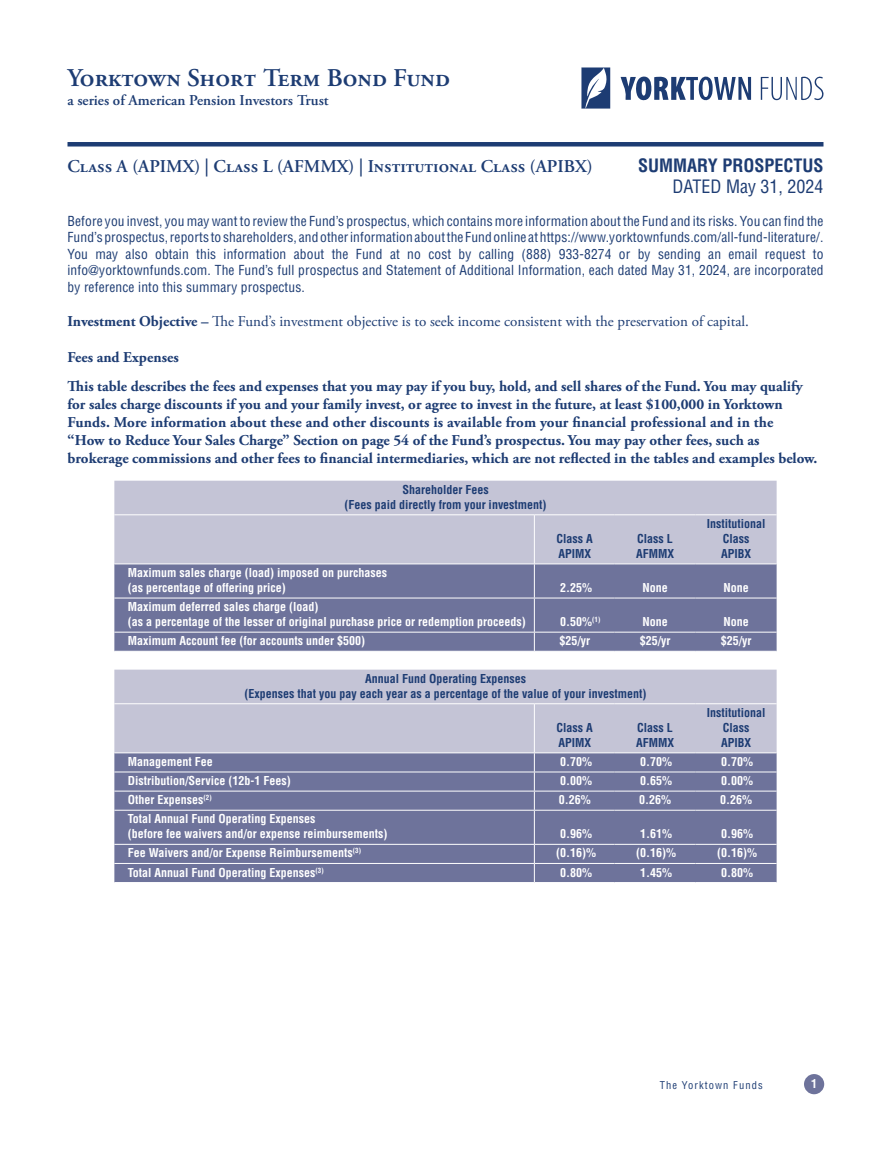
<style>
.page{position:relative;width:891px;height:1161px;background:#fff}
.page>*{position:absolute;margin:0;border:0;box-sizing:border-box;transform-origin:0 0}
.t1{font:600 25.5px "Adobe Garamond Pro";color:#1d3c73}
.t2{font:600 18px "Adobe Garamond Pro";color:#1d3c73}
.t3{font:700 condensed 18px "Helvetica LT Std";color:#1d3c73}
.t4{font:condensed 18px "Helvetica LT Std";color:#1d3c73}
.t5{font:700 15px/18px "Adobe Garamond Pro";color:#1d3c73}
.t6{font:15px "Adobe Garamond Pro";color:#1d3c73}
.t7{font:600 15px "Adobe Garamond Pro";letter-spacing:-.005em;color:#1d3c73}
.t8{font:condensed 13.5px/16.5px "Helvetica LT Std";letter-spacing:.01em;color:#1d3c73;text-align:justify}
.t9{font:700 condensed 12px/15px "Helvetica LT Std";color:#fff}
.t10{font:700 condensed 12px/15px "Helvetica LT Std";color:#1d3c73;text-align:center}
.t11{font:condensed 10.5px "Helvetica LT Std";letter-spacing:.1em;color:#1d3c73}
.s1{font-weight:700}
</style>
<div class="page">
<div style="left:804px;top:1074px;width:20px;height:20px;background:#6e739b;border-radius:50%"></div>
<div style="left:68px;top:142px;width:756px;height:5px;background:#1d3c73"></div>
<svg style="left:621px;top:76px;width:130px;height:25px"></svg>
<svg style="left:761px;top:76px;width:63px;height:25px"></svg>
<svg style="left:582px;top:68px;width:28px;height:41px"></svg>
<div style="left:114px;top:481px;width:663px;height:83px;background:#c4c4d6"></div>
<div style="left:114px;top:565px;width:663px;height:86px;background:#6e739b"></div>
<hr style="left:114px;top:514px;width:420px;height:1px;background:#fff">
<hr style="left:534px;top:514px;width:81px;height:1px;background:#fff">
<hr style="left:615px;top:514px;width:81px;height:1px;background:#fff">
<hr style="left:696px;top:514px;width:81px;height:1px;background:#fff">
<hr style="left:114px;top:598px;width:420px;height:1px;background:#fff">
<hr style="left:534px;top:598px;width:81px;height:1px;background:#fff">
<hr style="left:615px;top:598px;width:81px;height:1px;background:#fff">
<hr style="left:696px;top:598px;width:81px;height:1px;background:#fff">
<hr style="left:114px;top:632px;width:420px;height:1px;background:#fff">
<hr style="left:534px;top:632px;width:81px;height:1px;background:#fff">
<hr style="left:615px;top:632px;width:81px;height:1px;background:#fff">
<hr style="left:696px;top:632px;width:81px;height:1px;background:#fff">
<hr style="left:534px;top:515px;width:1px;height:49px;background:#fff">
<hr style="left:534px;top:564px;width:1px;height:34px;background:#fff">
<hr style="left:534px;top:598px;width:1px;height:34px;background:#fff">
<svg style="left:534px;top:633px;width:1px;height:18px"></svg>
<div style="left:114px;top:670px;width:663px;height:83px;background:#c4c4d6"></div>
<div style="left:114px;top:754px;width:663px;height:128px;background:#6e739b"></div>
<hr style="left:114px;top:703px;width:420px;height:1px;background:#fff">
<hr style="left:534px;top:703px;width:81px;height:1px;background:#fff">
<hr style="left:615px;top:703px;width:81px;height:1px;background:#fff">
<hr style="left:696px;top:703px;width:81px;height:1px;background:#fff">
<hr style="left:114px;top:772px;width:420px;height:1px;background:#fff">
<hr style="left:534px;top:772px;width:81px;height:1px;background:#fff">
<hr style="left:615px;top:772px;width:81px;height:1px;background:#fff">
<hr style="left:696px;top:772px;width:81px;height:1px;background:#fff">
<hr style="left:114px;top:791px;width:420px;height:1px;background:#fff">
<hr style="left:534px;top:791px;width:81px;height:1px;background:#fff">
<hr style="left:615px;top:791px;width:81px;height:1px;background:#fff">
<hr style="left:696px;top:791px;width:81px;height:1px;background:#fff">
<hr style="left:114px;top:810px;width:420px;height:1px;background:#fff">
<hr style="left:534px;top:810px;width:81px;height:1px;background:#fff">
<hr style="left:615px;top:810px;width:81px;height:1px;background:#fff">
<hr style="left:696px;top:810px;width:81px;height:1px;background:#fff">
<hr style="left:114px;top:844px;width:420px;height:1px;background:#fff">
<hr style="left:534px;top:844px;width:81px;height:1px;background:#fff">
<hr style="left:615px;top:844px;width:81px;height:1px;background:#fff">
<hr style="left:696px;top:844px;width:81px;height:1px;background:#fff">
<hr style="left:114px;top:863px;width:420px;height:1px;background:#fff">
<hr style="left:534px;top:863px;width:81px;height:1px;background:#fff">
<hr style="left:615px;top:863px;width:81px;height:1px;background:#fff">
<hr style="left:696px;top:863px;width:81px;height:1px;background:#fff">
<hr style="left:534px;top:704px;width:1px;height:49px;background:#fff">
<svg style="left:534px;top:753px;width:1px;height:57px"></svg>
<hr style="left:534px;top:811px;width:1px;height:33px;background:#fff">
<svg style="left:534px;top:845px;width:1px;height:37px"></svg>
<h1 class="t1" style="left:68px;top:63px;width:384px">Yorktown Short Term Bond Fund</h1>
<p class="t7" style="left:68px;top:92px;width:263px">a series of American Pension Investors Trust</p>
<h2 class="t2" style="left:68px;top:156px;width:526px">Class A (APIMX) | Class L (AFMMX) | Institutional Class (APIBX)</h2>
<h2 class="t3" style="left:638px;top:155px;width:187px">SUMMARY PROSPECTUS</h2>
<h2 class="t4" style="left:672px;top:176px;width:153px">DATED May 31, 2024</h2>
<p class="t8" style="left:68px;top:212px;width:758px">Before you invest, you may want to review the Fund’s prospectus, which contains more information about the Fund and its risks. You can find the Fund’s prospectus, reports to shareholders, and other information about the Fund online at https://www.yorktownfunds.com/all-fund-literature/.<br>You may also obtain this information about the Fund at no cost by calling (888) 933-8274 or by sending an email request to info@yorktownfunds.com. The Fund’s full prospectus and Statement of Additional Information, each dated May 31, 2024, are incorporated by reference into this summary prospectus.</p>
<p class="t6" style="left:68px;top:312px;width:683px"><span class="s1">Investment Objective –</span> The Fund’s investment objective is to seek income consistent with the preservation of capital.</p>
<p class="t5" style="left:68px;top:343px;width:737px;line-height:28.5px">Fees and Expenses<br>This table describes the fees and expenses that you may pay if you buy, hold, and sell shares of the Fund. You may qualify</p>
<p class="t5" style="left:68px;top:395px;width:751px">for sales charge discounts if you and your family invest, or agree to invest in the future, at least $100,000 in Yorktown Funds. More information about these and other discounts is available from your financial professional and in the<br>“How to Reduce Your Sales Charge” Section on page 54 of the Fund’s prospectus. You may pay other fees, such as brokerage commissions and other fees to financial intermediaries, which are not reflected in the tables and examples below.</p>
<p class="t10" style="left:344px;top:482px;width:204px">Shareholder Fees<br>(Fees paid directly from your investment)</p>
<p class="t10" style="left:557px;top:531px;width:38px;text-align:left">Class A<br>APIMX</p>
<p class="t10" style="left:636px;top:531px;width:40px;text-align:left">Class L<br>AFMMX</p>
<p class="t10" style="left:707px;top:516px;width:60px">Institutional<br>Class<br>APIBX</p>
<p class="t9" style="left:128px;top:565px;width:261px">Maximum sales charge (load) imposed on purchases (as percentage of offering price)</p>
<p class="t9" style="left:128px;top:599px;width:399px">Maximum deferred sales charge (load)<br>(as a percentage of the lesser of original purchase price or redemption proceeds)</p>
<p class="t9" style="left:560px;top:580px;width:33px">2.25%</p>
<p class="t9" style="left:642px;top:580px;width:27px">None</p>
<p class="t9" style="left:723px;top:580px;width:27px">None</p>
<p class="t9" style="left:560px;top:614px;width:42px">0.50%<sup>(1)</sup></p>
<p class="t9" style="left:642px;top:614px;width:27px">None</p>
<p class="t9" style="left:723px;top:614px;width:27px">None</p>
<p class="t9" style="left:128px;top:633px;width:239px">Maximum Account fee (for accounts under $500)</p>
<p class="t9" style="left:559px;top:633px;width:32px">$25/yr</p>
<p class="t9" style="left:640px;top:633px;width:32px">$25/yr</p>
<p class="t9" style="left:721px;top:633px;width:32px">$25/yr</p>
<p class="t10" style="left:245px;top:671px;width:403px">Annual Fund Operating Expenses<br>(Expenses that you pay each year as a percentage of the value of your investment)</p>
<p class="t10" style="left:557px;top:720px;width:38px;text-align:left">Class A<br>APIMX</p>
<p class="t10" style="left:636px;top:720px;width:40px;text-align:left">Class L<br>AFMMX</p>
<p class="t10" style="left:707px;top:705px;width:60px">Institutional<br>Class<br>APIBX</p>
<p class="t9" style="left:128px;top:754px;width:87px">Management Fee</p>
<p class="t9" style="left:560px;top:754px;width:33px">0.70%</p>
<p class="t9" style="left:640px;top:754px;width:33px">0.70%</p>
<p class="t9" style="left:721px;top:754px;width:33px">0.70%</p>
<p class="t9" style="left:128px;top:773px;width:164px">Distribution/Service (12b-1 Fees)</p>
<p class="t9" style="left:560px;top:773px;width:33px">0.00%</p>
<p class="t9" style="left:640px;top:773px;width:33px">0.65%</p>
<p class="t9" style="left:721px;top:773px;width:33px">0.00%</p>
<p class="t9" style="left:128px;top:792px;width:85px">Other Expenses<sup>(2)</sup></p>
<p class="t9" style="left:559px;top:792px;width:33px">0.26%</p>
<p class="t9" style="left:639px;top:792px;width:33px">0.26%</p>
<p class="t9" style="left:720px;top:792px;width:33px">0.26%</p>
<p class="t9" style="left:128px;top:811px;width:261px">Total Annual Fund Operating Expenses<br>(before fee waivers and/or expense reimbursements)</p>
<p class="t9" style="left:560px;top:826px;width:33px">0.96%</p>
<p class="t9" style="left:640px;top:826px;width:33px">1.61%</p>
<p class="t9" style="left:721px;top:826px;width:33px">0.96%</p>
<p class="t9" style="left:128px;top:846px;width:235px">Fee Waivers and/or Expense Reimbursements<sup>(3)</sup></p>
<p class="t9" style="left:556px;top:846px;width:41px">(0.16)%</p>
<p class="t9" style="left:636px;top:846px;width:41px">(0.16)%</p>
<p class="t9" style="left:717px;top:846px;width:41px">(0.16)%</p>
<p class="t9" style="left:128px;top:865px;width:197px">Total Annual Fund Operating Expenses<sup>(3)</sup></p>
<p class="t9" style="left:560px;top:865px;width:33px">0.80%</p>
<p class="t9" style="left:640px;top:865px;width:33px">1.45%</p>
<p class="t9" style="left:721px;top:865px;width:33px">0.80%</p>
<p class="t11" style="left:660px;top:1079px;width:104px">The Yorktown Funds</p>
<p class="t9" style="left:811px;top:1076px;width:7px">1</p>
</div>
